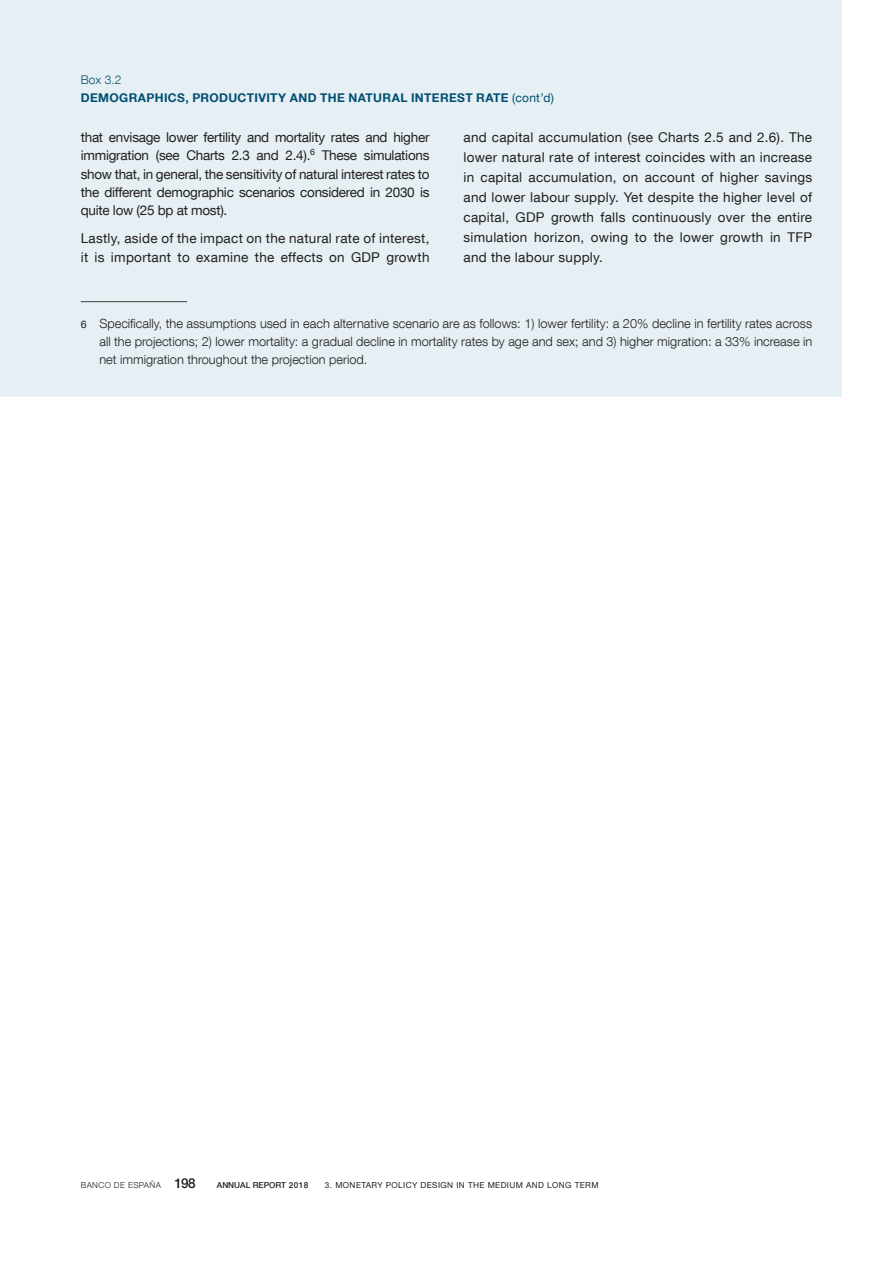
<style>
.page{position:relative;width:893px;height:1263px;background:#fff}
.page>*{position:absolute;margin:0;border:0;box-sizing:border-box;transform-origin:0 0}
.Texto_recuadro{font:13.5px/19.8px "Bd E Neue Helvetica";letter-spacing:.02em;color:#231f20;text-align:justify}
.Citas_recuadro{font:300 12.75px/18px "Bd E Neue Helvetica";color:#231f20;text-align:justify}
.Título_recuadro{font:700 12px "Bd E Neue Helvetica";letter-spacing:.03em;color:#004e71}
.Numero_recuadro{font:300 12px "Bd E Neue Helvetica";color:#004e71}
.t1{font:8.25px "Bd E Neue Helvetica";letter-spacing:.05em;color:#231f20}
.t2{font:300 8.25px "Bd E Neue Helvetica";letter-spacing:.05em;color:#231f20}
.t3{font:500 8.25px "Bd E Neue Helvetica";color:#231f20}
.s1{font-weight:400}
.s2{font-weight:400;font-size:10.5px}
.s3{font-weight:500;font-size:13.5px}
</style>
<div class="page">
<div style="left:0;top:0;width:842px;height:396px;background:#e5eff4"></div>
<hr style="left:81px;top:301px;width:106px;height:1px;background:#3e3e3f">
<p class="Numero_recuadro" style="left:81px;top:72px;width:42px">Box 3.2</p>
<p class="Título_recuadro" style="left:81px;top:90px;width:475px">DEMOGRAPHICS, PRODUCTIVITY AND THE NATURAL INTEREST RATE <span class="s1">(cont’d)</span></p>
<p class="Texto_recuadro" style="left:81px;top:128px;width:350px;line-height:18.1px">that envisage lower fertility and mortality rates and higher immigration (see Charts 2.3 and 2.4).<sup>6</sup> These simulations show that, in general, the sensitivity of natural interest rates to the different demographic scenarios considered in 2030 is quite low (25 bp at most).</p>
<p class="Texto_recuadro" style="left:81px;top:229px;width:350px;line-height:18.1px">Lastly, aside of the impact on the natural rate of interest, it is important to examine the effects on GDP growth</p>
<p class="Texto_recuadro" style="left:463px;top:127px;width:350px">and capital accumulation (see Charts 2.5 and 2.6). The lower natural rate of interest coincides with an increase in capital accumulation, on account of higher savings and lower labour supply. Yet despite the higher level of capital, GDP growth falls continuously over the entire simulation horizon, owing to the lower growth in TFP and the labour supply.</p>
<p class="Citas_recuadro" style="left:99px;top:314px;width:714px;text-indent:-19px"><span class="s2">6</span> Specifically, the assumptions used in each alternative scenario are as follows: 1) lower fertility: a 20% decline in fertility rates across all the projections; 2) lower mortality: a gradual decline in mortality rates by age and sex; and 3) higher migration: a 33% increase in net immigration throughout the projection period.</p>
<p class="t2" style="left:81px;top:1180px;width:116px">BANCO DE ESPAÑA <span class="s3">198</span></p>
<p class="t3" style="left:217px;top:1180px;width:93px">ANNUAL REPORT 2018</p>
<p class="t1" style="left:325px;top:1180px;width:275px">3. MONETARY POLICY DESIGN IN THE MEDIUM AND LONG TERM</p>
</div>
